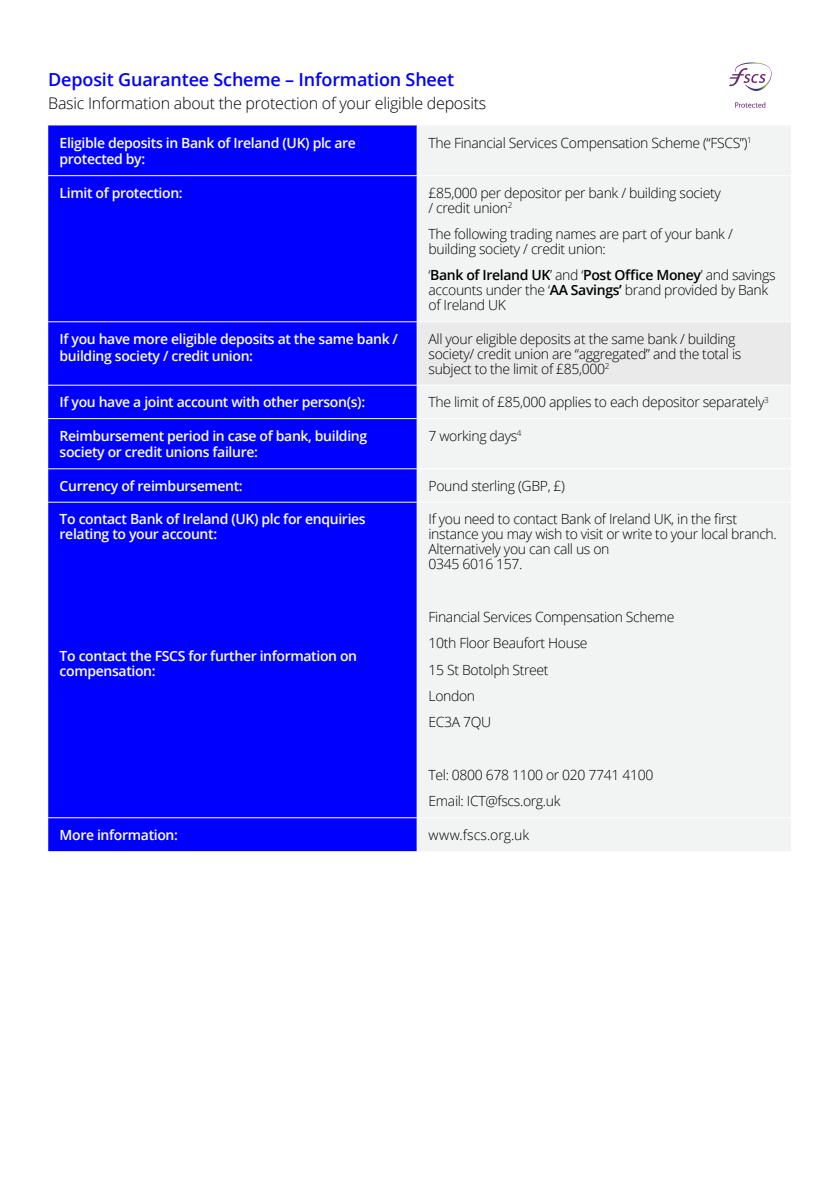
<style>
.page{position:relative;width:840px;height:1191px;background:#fff}
.page>*{position:absolute;margin:0;border:0;box-sizing:border-box;transform-origin:0 0}
.BOI_Subheader{font:600 18px "Open Sans";letter-spacing:-.01em;color:#00f}
.BOI_Body_copy{font:300 16px "Open Sans";letter-spacing:-.015em;color:#000}
.BOI_Table_body_copy{font:300 14px/15px "Open Sans";letter-spacing:-.025em;color:#000}
.BOI_table_header{font:600 14px/16.8px "Open Sans";letter-spacing:-.025em;color:#fff}
.table_text{font:600 14px/15px "Open Sans";letter-spacing:-.025em;color:#fff}
.table_text-2{font:300 14px "Open Sans";letter-spacing:.01em;color:#000}
.s1{font-weight:600}
</style>
<div class="page">
<div style="left:48px;top:125px;width:368px;height:726px;background:#00f"></div>
<div style="left:417px;top:125px;width:373px;height:726px;background:#f2f3f3"></div>
<div style="left:417px;top:322px;width:373px;height:63px;background:#eaeaeb"></div>
<hr style="left:48px;top:175px;width:369px;height:1px;background:#fff">
<hr style="left:417px;top:175px;width:373px;height:1px;background:#fff">
<hr style="left:48px;top:321px;width:369px;height:1px;background:#fff">
<hr style="left:417px;top:321px;width:373px;height:1px;background:#fff">
<hr style="left:48px;top:385px;width:369px;height:1px;background:#fff">
<hr style="left:417px;top:385px;width:373px;height:1px;background:#fff">
<hr style="left:48px;top:418px;width:369px;height:1px;background:#fff">
<hr style="left:48px;top:468px;width:369px;height:1px;background:#fff">
<hr style="left:48px;top:502px;width:369px;height:1px;background:#fff">
<hr style="left:417px;top:418px;width:373px;height:1px;background:#fff">
<hr style="left:417px;top:468px;width:373px;height:1px;background:#fff">
<hr style="left:417px;top:502px;width:373px;height:1px;background:#fff">
<hr style="left:48px;top:817px;width:369px;height:1px;background:#fff">
<hr style="left:417px;top:817px;width:373px;height:1px;background:#fff">
<svg style="left:735px;top:102px;width:29px;height:6px"></svg>
<svg style="left:729px;top:74px;width:5px;height:12px"></svg>
<img style="left:734px;top:62px;width:37px;height:29px">
<p class="BOI_Subheader" style="left:48px;top:67px;width:407px">Deposit Guarantee Scheme – Information Sheet</p>
<p class="BOI_Body_copy" style="left:48px;top:92px;width:439px">Basic Information about the protection of your eligible deposits</p>
<p class="BOI_table_header" style="left:60px;top:134px;width:298px">Eligible deposits in Bank of Ireland (UK) plc are protected by:</p>
<p class="BOI_Table_body_copy" style="left:428px;top:135px;width:325px">The Financial Services Compensation Scheme (“FSCS”)<sup>1</sup></p>
<p class="BOI_table_header" style="left:60px;top:184px;width:125px">Limit of protection:</p>
<p class="BOI_Table_body_copy" style="left:428px;top:185px;width:294px">£85,000 per depositor per bank / building society / credit union<sup>2</sup></p>
<p class="BOI_Table_body_copy" style="left:428px;top:226px;width:305px">The following trading names are part of your bank / building society / credit union:</p>
<p class="BOI_Table_body_copy" style="left:428px;top:267px;width:348px">‘<span class="s1">Bank of Ireland UK</span>’ and ‘<span class="s1">Post Office Money</span>’ and savings accounts under the ‘<span class="s1">AA Savings’</span> brand provided by Bank of Ireland UK</p>
<p class="BOI_table_header" style="left:60px;top:330px;width:340px">If you have more eligible deposits at the same bank / building society / credit union:</p>
<p class="BOI_Table_body_copy" style="left:428px;top:331px;width:314px">All your eligible deposits at the same bank / building society/ credit union are “aggregated” and the total is subject to the limit of £85,000<sup>2</sup></p>
<p class="BOI_table_header" style="left:60px;top:393px;width:307px">If you have a joint account with other person(s):</p>
<p class="BOI_Table_body_copy" style="left:428px;top:394px;width:341px">The limit of £85,000 applies to each depositor separately<sup>3</sup></p>
<p class="BOI_table_header" style="left:60px;top:427px;width:309px">Reimbursement period in case of bank, building society or credit unions failure:</p>
<p class="BOI_Table_body_copy" style="left:428px;top:428px;width:95px">7 working days<sup>4</sup></p>
<p class="BOI_table_header" style="left:60px;top:477px;width:184px">Currency of reimbursement:</p>
<p class="BOI_Table_body_copy" style="left:428px;top:478px;width:138px">Pound sterling (GBP, £)</p>
<p class="table_text" style="left:60px;top:511px;width:307px">To contact Bank of Ireland (UK) plc for enquiries relating to your account:</p>
<p class="BOI_Table_body_copy" style="left:428px;top:511px;width:350px">If you need to contact Bank of Ireland UK, in the first instance you may wish to visit or write to your local branch.<br>Alternatively you can call us on<br>0345 6016 157.</p>
<p class="table_text" style="left:60px;top:648px;width:299px">To contact the FSCS for further information on compensation:</p>
<p class="BOI_Table_body_copy" style="left:428px;top:609px;width:247px">Financial Services Compensation Scheme</p>
<p class="BOI_Table_body_copy" style="left:428px;top:635px;width:160px">10th Floor Beaufort House</p>
<p class="BOI_Table_body_copy" style="left:428px;top:661px;width:122px">15 St Botolph Street</p>
<p class="BOI_Table_body_copy" style="left:428px;top:688px;width:48px">London</p>
<p class="BOI_Table_body_copy" style="left:428px;top:714px;width:64px">EC3A 7QU</p>
<p class="BOI_Table_body_copy" style="left:428px;top:767px;width:226px">Tel: 0800 678 1100 or 020 7741 4100</p>
<p class="BOI_Table_body_copy" style="left:428px;top:793px;width:133px">Email: ICT@fscs.org.uk</p>
<p class="table_text" style="left:60px;top:827px;width:120px">More information:</p>
<p class="table_text-2" style="left:428px;top:825px;width:102px">www.fscs.org.uk</p>
</div>
